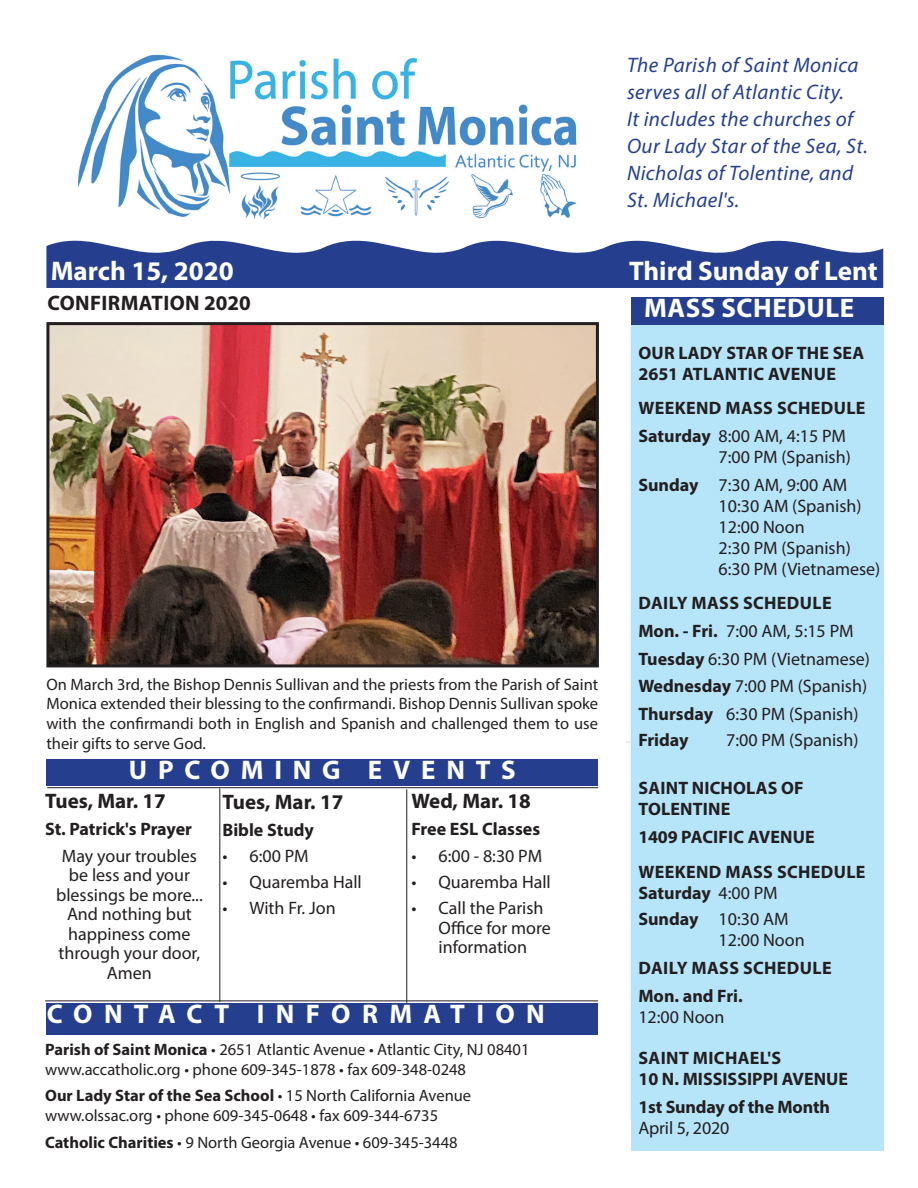
<style>
.page{position:relative;width:918px;height:1188px;background:#fff}
.page>*{position:absolute;margin:0;border:0;box-sizing:border-box;transform-origin:0 0}
.Body_Regular_1{font:700 27px "Myriad Pro";color:#fff}
.Body_Regular_1-2{font:700 27px "Myriad Pro";letter-spacing:.42em;color:#fff}
.Body_Regular_1-3{font:700 27px "Myriad Pro";letter-spacing:.4em;color:#fff}
.Body_Regular_1-4{font:700 27px "Myriad Pro";letter-spacing:.02em;color:#fff}
.Body_Regular_1-5{font:italic 21px/27px "Myriad Pro";letter-spacing:.02em;color:#253f8e}
.Upcoming_Events_LIST{font:700 21px "Myriad Pro";color:#231f20}
.Body_Regular_1-6{font:700 21px "Myriad Pro";letter-spacing:.02em;color:#231f20}
.Upcoming_Events_LIST-2{font:18px/19.5px "Myriad Pro";color:#231f20;text-align:right}
.Upcoming_Events_LIST-3{font:700 18px "Myriad Pro";letter-spacing:.01em;color:#231f20}
.Upcoming_Events_LIST-4{font:700 18px "Myriad Pro";letter-spacing:-.01em;color:#231f20}
.Body_Regular_1-7{font:16.5px/19.8px "Myriad Pro";color:#231f20}
.t1{font:700 16.5px "Myriad Pro";color:#231f20}
.s1{font-weight:700}
.s2{font-weight:400}
.s3{color:#fff}
</style>
<div class="page">
<hr style="left:626px;top:741px;width:252px;height:1px;background:#ececee">
<div style="left:632px;top:324px;width:252px;height:826px;background:#b6e4f9"></div>
<div style="left:46px;top:1003px;width:552px;height:31px;background:#253f8e"></div>
<hr style="left:47px;top:787px;width:551px;height:1px;background:#231f20">
<hr style="left:45px;top:1001px;width:553px;height:1px;background:#231f20">
<hr style="left:406px;top:789px;width:1px;height:214px;background:#231f20">
<hr style="left:219px;top:788px;width:1px;height:214px;background:#231f20">
<img style="left:78px;top:54px;width:499px;height:166px">
<img style="left:50px;top:326px;width:545px;height:337px">
<div style="left:46px;top:322px;width:553px;height:345px;border:3px solid #231f20"></div>
<div style="left:46px;top:759px;width:552px;height:27px;background:#253f8e"></div>
<div style="left:631px;top:297px;width:253px;height:27px;background:#253f8e"></div>
<svg style="left:46px;top:240px;width:837px;height:48px;background:#435a9d"></svg>
<p class="Body_Regular_1-5" style="left:627px;top:51px;width:242px">The Parish of Saint Monica serves all of Atlantic City.<br>It includes the churches of<br>Our Lady Star of the Sea, St.<br>Nicholas of Tolentine, and<br>St. Michael's.</p>
<p class="Body_Regular_1" style="left:51px;top:254px;width:185px">March 15, 2020</p>
<p class="Body_Regular_1" style="left:629px;top:254px;width:250px">Third Sunday of Lent</p>
<p class="Body_Regular_1-6" style="left:47px;top:289px;width:205px">CONFIRMATION 2020</p>
<p class="Body_Regular_1-7" style="left:46px;top:674px;width:553px;text-align:justify">On March 3rd, the Bishop Dennis Sullivan and the priests from the Parish of Saint Monica extended their blessing to the confirmandi. Bishop Dennis Sullivan spoke with the confirmandi both in English and Spanish and challenged them to use their gifts to serve God.</p>
<p class="Body_Regular_1-3" style="left:129px;top:753px;width:388px">UPCOMING EVENTS</p>
<p class="Upcoming_Events_LIST" style="left:45px;top:788px;width:122px">Tues, Mar. 17</p>
<p class="Upcoming_Events_LIST-3" style="left:45px;top:818px;width:149px">St. Patrick's Prayer</p>
<p class="Upcoming_Events_LIST-2" style="left:56px;top:846px;width:148px;text-align:center">May your troubles be less and your blessings be more...<br>And nothing but happiness come through your door,<br>Amen</p>
<p class="Upcoming_Events_LIST" style="left:411px;top:788px;width:121px">Wed, Mar. 18</p>
<p class="Upcoming_Events_LIST-3" style="left:411px;top:818px;width:130px">Free ESL Classes</p>
<p class="Upcoming_Events_LIST-2" style="left:411px;top:846px;width:132px">• 6:00 - 8:30 PM</p>
<p class="Upcoming_Events_LIST-2" style="left:411px;top:872px;width:141px">• Quaremba Hall</p>
<p class="Upcoming_Events_LIST-2" style="left:438px;top:898px;width:114px;text-align:left;text-indent:-27px">• Call the Parish<br>Office for more information</p>
<p class="Upcoming_Events_LIST" style="left:222px;top:788px;width:122px">Tues, Mar. 17</p>
<p class="Upcoming_Events_LIST-3" style="left:222px;top:818px;width:93px">Bible Study</p>
<p class="Upcoming_Events_LIST-2" style="left:222px;top:846px;width:88px">• 6:00 PM</p>
<p class="Upcoming_Events_LIST-2" style="left:222px;top:872px;width:141px">• Quaremba Hall</p>
<p class="Upcoming_Events_LIST-2" style="left:222px;top:898px;width:115px">• With Fr. Jon</p>
<p class="Body_Regular_1-2" style="left:47px;top:996px;width:500px">CONTACT INFORMATION</p>
<p class="Body_Regular_1-7" style="left:45px;top:1039px;width:486px"><span class="s1">Parish of Saint Monica</span> • 2651 Atlantic Avenue • Atlantic City, NJ 08401 www.accatholic.org • phone 609-345-1878 • fax 609-348-0248</p>
<p class="t1" style="left:45px;top:1085px;width:428px">Our Lady Star of the Sea School <span class="s2">• 15 North California Avenue</span></p>
<p class="Body_Regular_1-7" style="left:45px;top:1105px;width:395px"><span class="s3">www.olssac.org</span> • phone 609-345-0648 • fax 609-344-6735</p>
<p class="Body_Regular_1-7" style="left:45px;top:1132px;width:414px"><span class="s1">Catholic Charities</span> • 9 North Georgia Avenue • 609-345-3448</p>
<p class="Body_Regular_1-4" style="left:644px;top:291px;width:212px">MASS SCHEDULE</p>
<p class="Upcoming_Events_LIST-3" style="left:639px;top:341px;width:227px">OUR LADY STAR OF THE SEA</p>
<p class="Upcoming_Events_LIST-3" style="left:638px;top:362px;width:199px">2651 ATLANTIC AVENUE</p>
<p class="Upcoming_Events_LIST-3" style="left:639px;top:396px;width:229px">WEEKEND MASS SCHEDULE</p>
<p class="Upcoming_Events_LIST-2" style="left:638px;top:425px;width:214px;line-height:21px"><span class="s1">Saturday</span> 8:00 AM, 4:15 PM<br>7:00 PM (Spanish)</p>
<p class="Upcoming_Events_LIST-2" style="left:638px;top:474px;width:211px"><span class="s1">Sunday</span> 7:30 AM, 9:00 AM</p>
<p class="Upcoming_Events_LIST-2" style="left:719px;top:495px;width:145px">10:30 AM (Spanish)</p>
<p class="Upcoming_Events_LIST-2" style="left:719px;top:516px;width:88px">12:00 Noon</p>
<p class="Upcoming_Events_LIST-2" style="left:719px;top:537px;width:134px">2:30 PM (Spanish)</p>
<p class="Upcoming_Events_LIST-2" style="left:719px;top:558px;width:163px">6:30 PM (Vietnamese)</p>
<p class="Upcoming_Events_LIST-3" style="left:639px;top:591px;width:195px">DAILY MASS SCHEDULE</p>
<p class="Upcoming_Events_LIST-2" style="left:638px;top:621px;width:217px"><span class="s1">Mon. - Fri.</span> 7:00 AM, 5:15 PM</p>
<p class="Upcoming_Events_LIST-2" style="left:638px;top:648px;width:233px"><span class="s1">Tuesday</span> 6:30 PM (Vietnamese)</p>
<p class="Upcoming_Events_LIST-2" style="left:638px;top:676px;width:230px"><span class="s1">Wednesday</span> 7:00 PM (Spanish)</p>
<p class="Upcoming_Events_LIST-2" style="left:638px;top:704px;width:222px"><span class="s1">Thursday</span> 6:30 PM (Spanish)</p>
<p class="Upcoming_Events_LIST-3" style="left:638px;top:729px;width:52px">Friday</p>
<p class="Upcoming_Events_LIST-2" style="left:726px;top:730px;width:134px">7:00 PM (Spanish)</p>
<p class="Upcoming_Events_LIST-3" style="left:639px;top:777px;width:167px">SAINT NICHOLAS OF</p>
<p class="Upcoming_Events_LIST-3" style="left:639px;top:798px;width:93px">TOLENTINE</p>
<p class="Upcoming_Events_LIST-3" style="left:638px;top:825px;width:178px">1409 PACIFIC AVENUE</p>
<p class="Upcoming_Events_LIST-3" style="left:639px;top:860px;width:229px">WEEKEND MASS SCHEDULE</p>
<p class="Upcoming_Events_LIST-3" style="left:638px;top:881px;width:141px">Saturday <span class="s2">4:00 PM</span></p>
<p class="Upcoming_Events_LIST-2" style="left:638px;top:909px;width:152px"><span class="s1">Sunday</span> 10:30 AM</p>
<p class="Upcoming_Events_LIST-2" style="left:719px;top:930px;width:88px">12:00 Noon</p>
<p class="Upcoming_Events_LIST-3" style="left:639px;top:956px;width:195px">DAILY MASS SCHEDULE</p>
<p class="Upcoming_Events_LIST-3" style="left:638px;top:984px;width:106px">Mon. and Fri.</p>
<p class="Upcoming_Events_LIST-2" style="left:638px;top:1007px;width:88px">12:00 Noon</p>
<p class="Upcoming_Events_LIST-3" style="left:639px;top:1046px;width:144px">SAINT MICHAEL'S</p>
<p class="Upcoming_Events_LIST-3" style="left:638px;top:1067px;width:211px">10 N. MISSISSIPPI AVENUE</p>
<p class="Upcoming_Events_LIST-4" style="left:638px;top:1095px;width:193px">1st Sunday of the Month</p>
<p class="Upcoming_Events_LIST-2" style="left:638px;top:1118px;width:92px">April 5, 2020</p>
</div>
